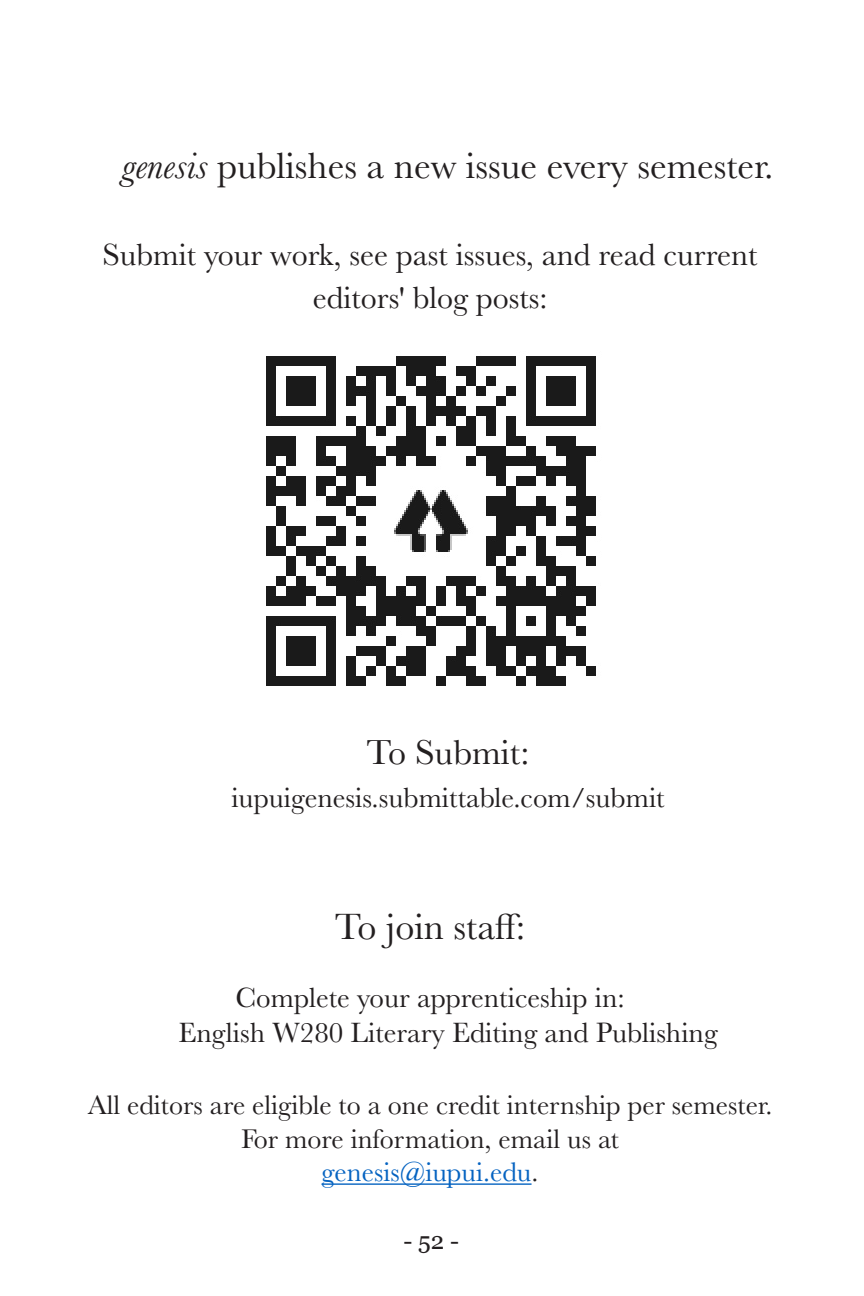
<style>
.page{position:relative;width:864px;height:1296px;background:#fff}
.page>*{position:absolute;margin:0;border:0;box-sizing:border-box;transform-origin:0 0}
.Contents_Title{font:38px "Baskerville";color:#231f20}
.t1{font:36px "Baskerville";color:#231f20}
.t2{font:32px/43.2px "Baskerville";color:#231f20;text-align:center}
.t3{font:29px "Baskerville";color:#231f20}
.t4{font:28px/33.6px "Baskerville";color:#231f20;text-align:center}
.t5{font:28px "Baskerville";color:#0563c1}
.t6{font:24px "Georgia";color:#231f20}
.s1{font-style:italic}
.s2{color:#231f20}
</style>
<div class="page">
<hr style="left:322px;top:1183px;width:210px;height:2px;background:#0563c1">
<img style="left:266px;top:356px;width:330px;height:330px">
<p class="Contents_Title" style="left:122px;top:142px;width:653px"><span class="s1">genesis</span> publishes a new issue every semester.</p>
<p class="t2" style="left:103px;top:233px;width:657px">Submit your work, see past issues, and read current editors' blog posts:</p>
<p class="t1" style="left:367px;top:729px;width:164px">To Submit:</p>
<p class="t3" style="left:231px;top:779px;width:435px">iupuigenesis.submittable.com/submit</p>
<p class="Contents_Title" style="left:335px;top:902px;width:192px">To join staff:</p>
<p class="t3" style="left:235px;top:979px;width:391px">Complete your apprenticeship in:</p>
<p class="t3" style="left:178px;top:1014px;width:541px">English W280 Literary Editing and Publishing</p>
<p class="t4" style="left:88px;top:1089px;width:686px">All editors are eligible to a one credit internship per semester.<br>For more information, email us at</p>
<p class="t5" style="left:322px;top:1154px;width:219px">genesis@iupui.edu<span class="s2">.</span></p>
<p class="t6" style="left:403px;top:1223px;width:57px">- 52 -</p>
</div>
